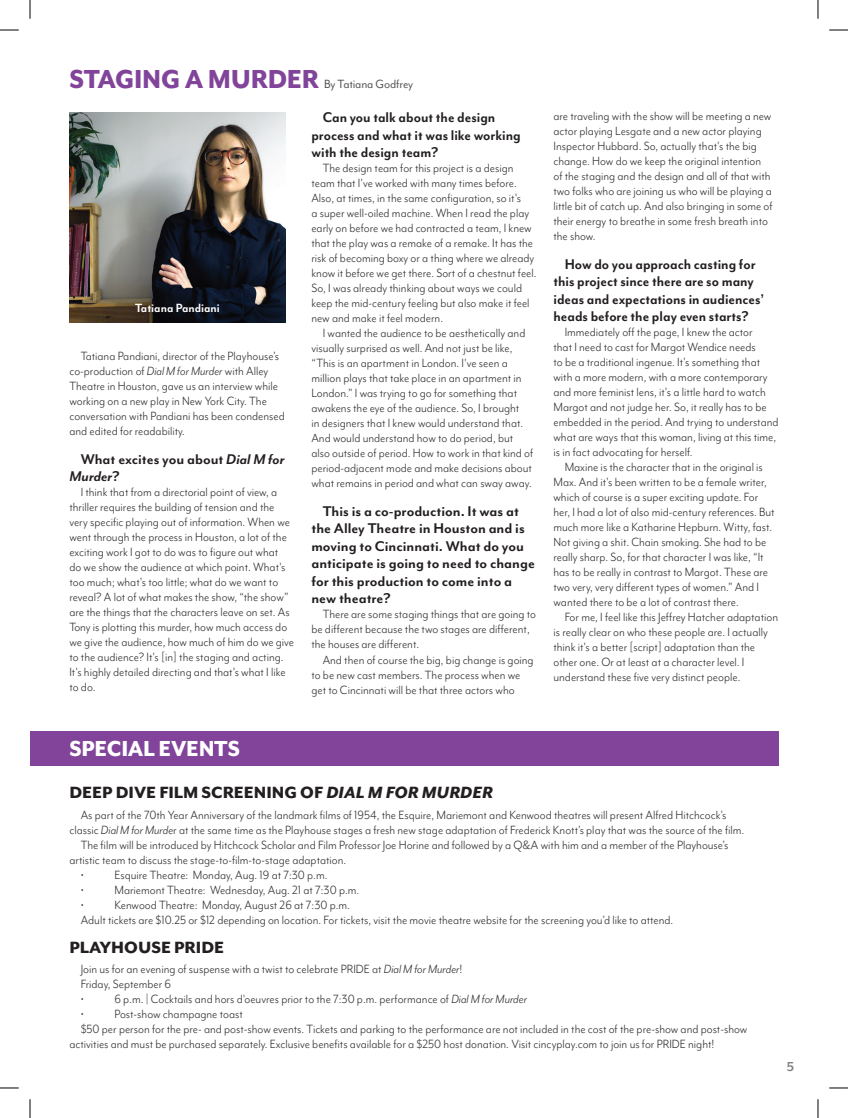
<style>
.page{position:relative;width:848px;height:1118px;background:#fff}
.page>*{position:absolute;margin:0;border:0;box-sizing:border-box;transform-origin:0 0}
.t1{font:800 25px "Mr Eaves Mod OT";letter-spacing:-.01em;color:#fff;scale:.95 1}
.t2{font:800 18.75px "Mr Eaves Mod OT";color:#231f20}
.t3{font:700 16.25px/17.5px "Mr Eaves Mod OT";color:#231f20}
.t4{font:700 16.25px/17.5px "Mr Eaves Mod OT";color:#231f20;scale:.95 1}
.t5{font:700 15px "Mr Eaves Mod OT";color:#808285}
.t6{font:13.75px/15px "Mr Eaves Mod OT";color:#312f30;scale:.95 1}
.t7{font:13.75px "Mr Eaves Mod OT";letter-spacing:-.01em;color:#57585a;scale:.95 1}
.t8{font:700 13.75px "Mr Eaves Mod OT";color:#fff;scale:.95 1}
.s1{font-weight:800;font-size:30px;color:#81449a}
.s2{font-style:italic}
</style>
<div class="page">
<div style="left:30px;top:731px;width:748px;height:34px;background:#81449a"></div>
<img style="left:69px;top:112px;width:217px;height:210px">
<svg style="left:0;top:29px;width:19px;height:2px"></svg>
<svg style="left:829px;top:29px;width:19px;height:2px"></svg>
<svg style="left:0;top:1087px;width:19px;height:1px"></svg>
<svg style="left:829px;top:1087px;width:19px;height:1px"></svg>
<svg style="left:29px;top:0;width:2px;height:19px"></svg>
<svg style="left:29px;top:1099px;width:2px;height:19px"></svg>
<svg style="left:817px;top:0;width:1px;height:19px"></svg>
<svg style="left:817px;top:1099px;width:1px;height:19px"></svg>
<p class="t7" style="left:69px;top:76px;width:363px"><span class="s1">STAGING A MURDER</span> By Tatiana Godfrey</p>
<p class="t8" style="left:135px;top:300px;width:91px">Tatiana Pandiani</p>
<p class="t6" style="left:69px;top:348px;width:228px;text-indent:11px">Tatiana Pandiani, director of the Playhouse’s co-production of <span class="s2">Dial M for Murder</span> with Alley Theatre in Houston, gave us an interview while working on a new play in New York City. The conversation with Pandiani has been condensed and edited for readability.</p>
<p class="t3" style="left:69px;top:450px;width:217px;text-indent:11px">What excites you about <span class="s2">Dial M for<br>Murder</span>?</p>
<p class="t6" style="left:69px;top:484px;width:238px;text-indent:11px">I think that from a directorial point of view, a thriller requires the building of tension and the very specific playing out of information. When we went through the process in Houston, a lot of the exciting work I got to do was to figure out what<br>do we show the audience at which point. What's too much; what's too little; what do we want to reveal? A lot of what makes the show, “the show” are the things that the characters leave on set. As Tony is plotting this murder, how much access do we give the audience, how much of him do we give to the audience? It's [in] the staging and acting.<br>It's highly detailed directing and that's what I like to do.</p>
<p class="t4" style="left:311px;top:108px;width:222px;text-indent:11px">Can you talk about the design process and what it was like working with the design team?</p>
<p class="t6" style="left:311px;top:160px;width:238px;text-indent:11px">The design team for this project is a design team that I've worked with many times before.<br>Also, at times, in the same configuration, so it's<br>a super well-oiled machine. When I read the play early on before we had contracted a team, I knew that the play was a remake of a remake. It has the risk of becoming boxy or a thing where we already know it before we get there. Sort of a chestnut feel.<br>So, I was already thinking about ways we could keep the mid-century feeling but also make it feel new and make it feel modern.</p>
<p class="t6" style="left:311px;top:325px;width:235px;text-indent:11px">I wanted the audience to be aesthetically and visually surprised as well. And not just be like, “This is an apartment in London. I've seen a million plays that take place in an apartment in London.” I was trying to go for something that awakens the eye of the audience. So, I brought<br>in designers that I knew would understand that.<br>And would understand how to do period, but also outside of period. How to work in that kind of period-adjacent mode and make decisions about what remains in period and what can sway away.</p>
<p class="t3" style="left:311px;top:502px;width:225px;text-indent:11px">This is a co-production. It was at the Alley Theatre in Houston and is moving to Cincinnati. What do you anticipate is going to need to change for this production to come into a new theatre?</p>
<p class="t6" style="left:311px;top:606px;width:238px;text-indent:11px">There are some staging things that are going to be different because the two stages are different, the houses are different.</p>
<p class="t6" style="left:311px;top:652px;width:235px;text-indent:11px">And then of course the big, big change is going to be new cast members. The process when we get to Cincinnati will be that three actors who</p>
<p class="t6" style="left:553px;top:108px;width:232px">are traveling with the show will be meeting a new actor playing Lesgate and a new actor playing Inspector Hubbard. So, actually that's the big change. How do we keep the original intention of the staging and the design and all of that with two folks who are joining us who will be playing a little bit of catch up. And also bringing in some of their energy to breathe in some fresh breath into the show.</p>
<p class="t4" style="left:553px;top:255px;width:223px;text-indent:11px">How do you approach casting for this project since there are so many ideas and expectations in audiences’ heads before the play even starts?</p>
<p class="t6" style="left:553px;top:324px;width:238px;text-indent:11px">Immediately off the page, I knew the actor<br>that I need to cast for Margot Wendice needs<br>to be a traditional ingenue. It's something that with a more modern, with a more contemporary and more feminist lens, it's a little hard to watch Margot and not judge her. So, it really has to be embedded in the period. And trying to understand what are ways that this woman, living at this time, is in fact advocating for herself.</p>
<p class="t6" style="left:553px;top:459px;width:234px;text-indent:11px">Maxine is the character that in the original is Max. And it's been written to be a female writer, which of course is a super exciting update. For her, I had a lot of also mid-century references. But much more like a Katharine Hepburn. Witty, fast.<br>Not giving a shit. Chain smoking. She had to be really sharp. So, for that character I was like, “It has to be really in contrast to Margot. These are two very, very different types of women.” And I wanted there to be a lot of contrast there.</p>
<p class="t6" style="left:553px;top:609px;width:238px;text-indent:11px">For me, I feel like this Jeffrey Hatcher adaptation is really clear on who these people are. I actually think it's a better [script] adaptation than the other one. Or at least at a character level. I understand these five very distinct people.</p>
<h1 class="t1" style="left:69px;top:734px;width:181px">SPECIAL EVENTS</h1>
<h2 class="t2" style="left:69px;top:781px;width:425px">DEEP DIVE FILM SCREENING OF <span class="s2">DIAL M FOR MURDER</span></h2>
<p class="t6" style="left:81px;top:807px;width:681px">As part of the 70th Year Anniversary of the landmark films of 1954, the Esquire, Mariemont and Kenwood theatres will present Alfred Hitchcock’s</p>
<p class="t6" style="left:69px;top:822px;width:712px">classic <span class="s2">Dial M for Murde</span>r at the same time as the Playhouse stages a fresh new stage adaptation of Frederick Knott’s play that was the source of the film.</p>
<p class="t6" style="left:81px;top:837px;width:683px">The film will be introduced by Hitchcock Scholar and Film Professor Joe Horine and followed by a Q&amp;A with him and a member of the Playhouse’s</p>
<p class="t6" style="left:69px;top:852px;width:293px">artistic team to discuss the stage-to-film-to-stage adaptation.</p>
<p class="t6" style="left:81px;top:867px;width:261px">• Esquire Theatre: Monday, Aug. 19 at 7:30 p.m.</p>
<p class="t6" style="left:81px;top:882px;width:295px">• Mariemont Theatre: Wednesday, Aug. 21 at 7:30 p.m.</p>
<p class="t6" style="left:81px;top:897px;width:625px">• Kenwood Theatre: Monday, August 26 at 7:30 p.m.<br>Adult tickets are $10.25 or $12 depending on location. For tickets, visit the movie theatre website for the screening you’d like to attend.</p>
<h2 class="t2" style="left:69px;top:936px;width:156px">PLAYHOUSE PRIDE</h2>
<p class="t6" style="left:81px;top:961px;width:403px">Join us for an evening of suspense with a twist to celebrate PRIDE at <span class="s2">Dial M for Murder</span>!<br>Friday, September 6</p>
<p class="t6" style="left:81px;top:991px;width:471px">• 6 p.m. | Cocktails and hors d'oeuvres prior to the 7:30 p.m. performance of <span class="s2">Dial M for Murder</span></p>
<p class="t6" style="left:81px;top:1006px;width:172px">• Post-show champagne toast</p>
<p class="t6" style="left:81px;top:1021px;width:703px">$50 per person for the pre- and post-show events. Tickets and parking to the performance are not included in the cost of the pre-show and post-show</p>
<p class="t6" style="left:69px;top:1036px;width:680px">activities and must be purchased separately. Exclusive benefits available for a $250 host donation. Visit cincyplay.com to join us for PRIDE night!</p>
<p class="t5" style="left:786px;top:1057px;width:9px">5</p>
</div>
